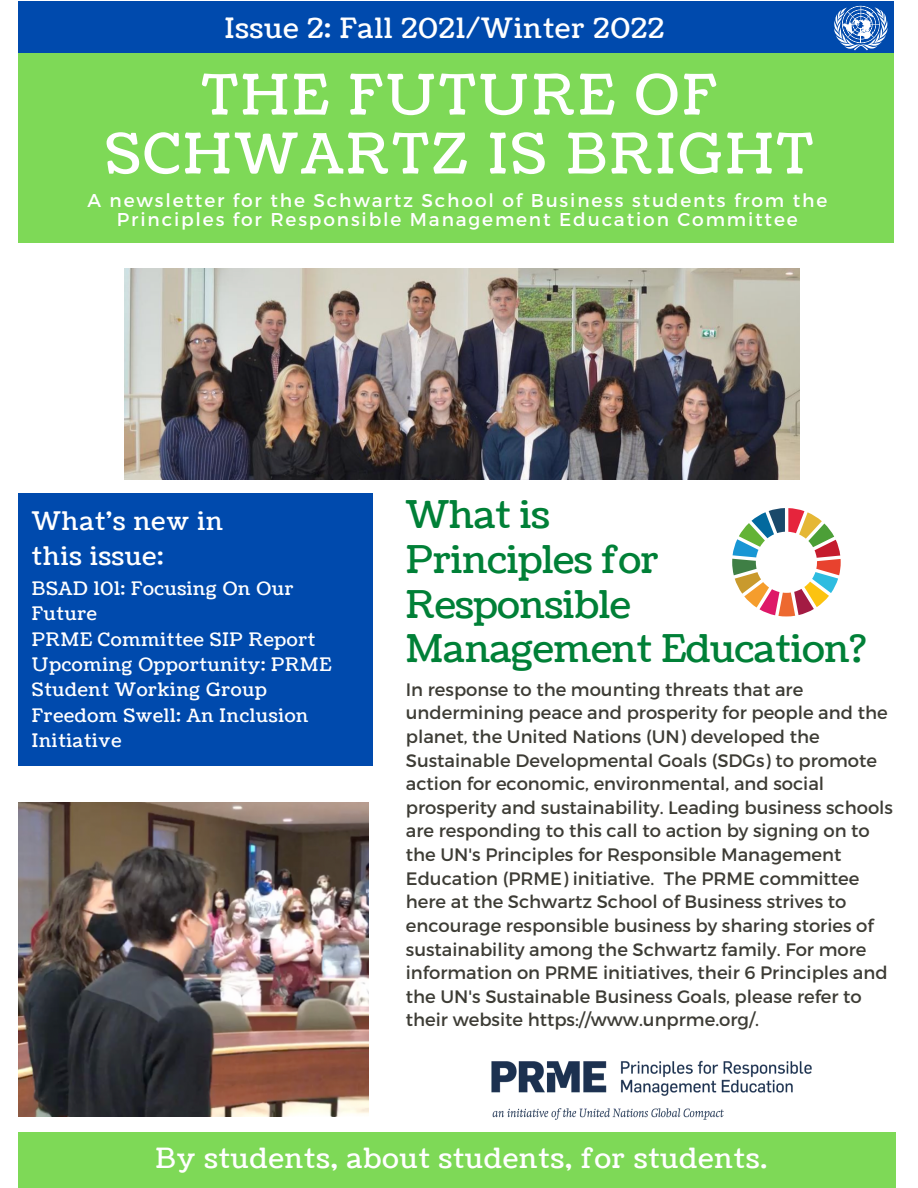
<style>
.page{position:relative;width:918px;height:1188px;background:#fff}
.page>*{position:absolute;margin:0;border:0;box-sizing:border-box;transform-origin:0 0}
.t1{font:55.65px/58.9px "Coustard";letter-spacing:.06em;color:#fff;text-align:center}
.t2{font:37.95px/45px "Coustard";color:#008037}
.t3{font:27.9px "Coustard";letter-spacing:.04em;color:#fff}
.t4{font:27.75px "Coustard";letter-spacing:.04em;color:#fff}
.t5{font:25.5px/34.8px "Coustard";letter-spacing:.04em;color:#fff}
.t6{font:18.6px/25.5px "Coustard";letter-spacing:.04em;color:#fff}
.t7{font:18.6px/18.9px "Montserrat";letter-spacing:.1em;color:#fff;text-align:center}
.t8{font:18px/23.7px "Montserrat";color:#3d3c35}
</style>
<div class="page">
<div style="left:19px;top:494px;width:354px;height:272px;background:#004aad"></div>
<div style="left:19px;top:5px;width:875px;height:238px;background:#7ed957"></div>
<div style="left:19px;top:1px;width:875px;height:52px;background:#004aad"></div>
<div style="left:19px;top:1132px;width:877px;height:56px;background:#7ed957"></div>
<img style="left:19px;top:802px;width:350px;height:314px">
<svg style="left:834px;top:5px;width:54px;height:45px"></svg>
<img style="left:124px;top:269px;width:675px;height:210px">
<svg style="left:732px;top:508px;width:109px;height:108px"></svg>
<img style="left:491px;top:1060px;width:321px;height:60px">
<p class="t3" style="left:225px;top:9px;width:441px">Issue 2: Fall 2021/Winter 2022</p>
<p class="t1" style="left:105px;top:67px;width:709px">THE FUTURE OF<br>SCHWARTZ IS BRIGHT</p>
<p class="t7" style="left:87px;top:190px;width:741px">A newsletter for the Schwartz School of Business students from the<br>Principles for Responsible Management Education Committee</p>
<p class="t5" style="left:32px;top:505px;width:193px">What's new in this issue:</p>
<p class="t6" style="left:32px;top:576px;width:263px">BSAD 101: Focusing On Our<br>Future</p>
<p class="t6" style="left:32px;top:627px;width:285px">PRME Committee SIP Report</p>
<p class="t6" style="left:32px;top:652px;width:301px">Upcoming Opportunity: PRME<br>Student Working Group</p>
<p class="t6" style="left:32px;top:703px;width:278px">Freedom Swell: An Inclusion<br>Initiative</p>
<p class="t2" style="left:406px;top:493px;width:145px">What is</p>
<p class="t2" style="left:406px;top:538px;width:462px">Principles for<br>Responsible<br>Management Education?</p>
<p class="t8" style="left:406px;top:676px;width:489px">In response to the mounting threats that are undermining peace and prosperity for people and the planet, the United Nations (UN) developed the Sustainable Developmental Goals (SDGs) to promote action for economic, environmental, and social prosperity and sustainability. Leading business schools are responding to this call to action by signing on to the UN's Principles for Responsible Management Education (PRME) initiative. The PRME committee here at the Schwartz School of Business strives to encourage responsible business by sharing stories of sustainability among the Schwartz family. For more information on PRME initiatives, their 6 Principles and the UN's Sustainable Business Goals, please refer to their website https://www.unprme.org/.</p>
<p class="t4" style="left:156px;top:1139px;width:613px">By students, about students, for students.</p>
</div>
